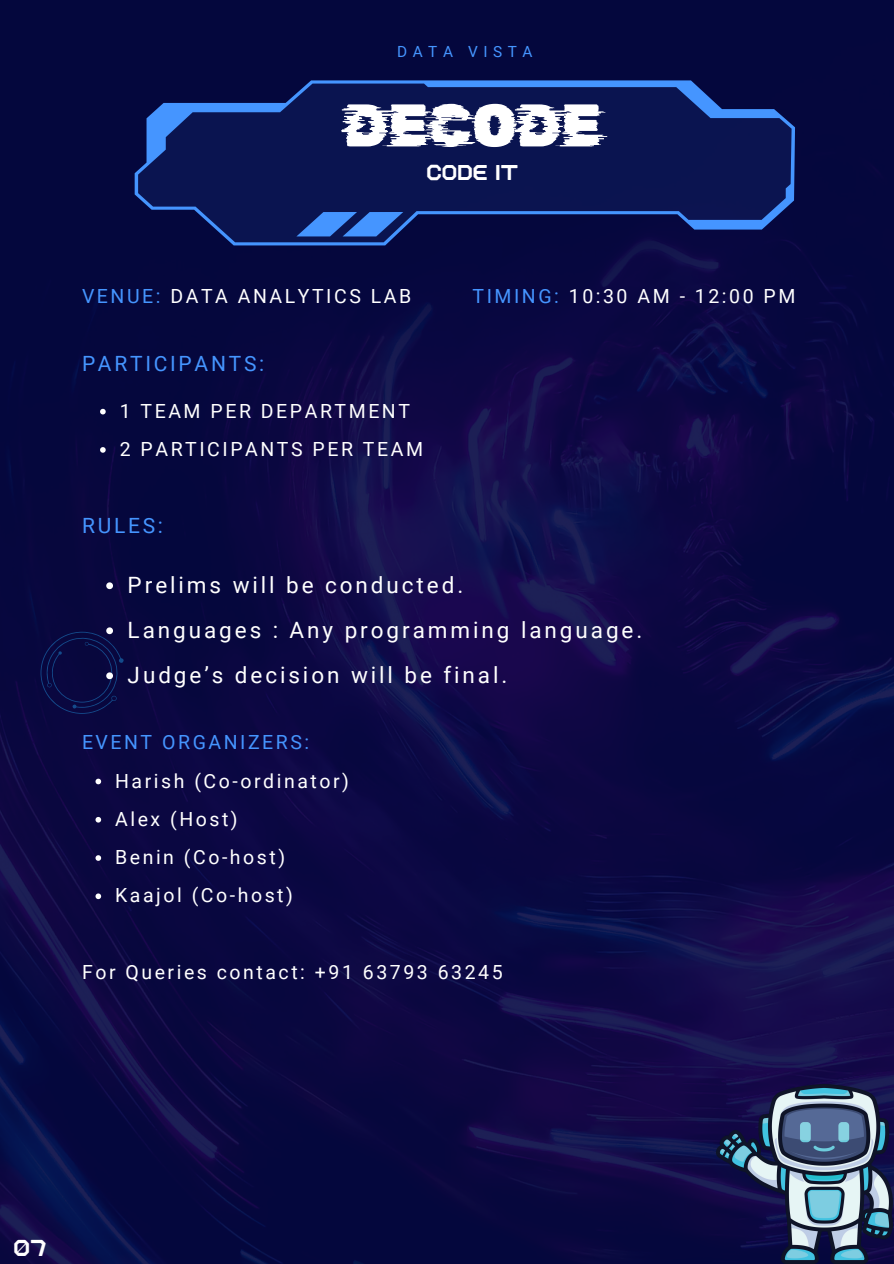
<style>
.page{position:relative;width:894px;height:1264px;background:#fff}
.page>*{position:absolute;margin:0;border:0;box-sizing:border-box;transform-origin:0 0}
.t1{font:60px "Rubik Glitch";color:#fff}
.t2{font:32.25px "TT RQND Pro Beta";color:#fff}
.t3{font:30px "TT RQND Pro Beta";color:#fff}
.t4{font:22.5px "Roboto";letter-spacing:.13em;color:#fff}
.t5{font:21px "Roboto";letter-spacing:.13em;color:#4595ff}
.t6{font:19.5px "Roboto";letter-spacing:.13em;color:#fff}
.t7{font:19.5px "Roboto";letter-spacing:.13em;color:#4595ff}
.t8{font:15.3px "Roboto";letter-spacing:.365em;color:#4595ff}
.s1{color:#4595ff}
</style>
<div class="page">
<img style="left:0;top:0;width:893px;height:1263px">
<svg style="left:135px;top:80px;width:659px;height:165px;background:#0e1c5b"></svg>
<svg style="left:296px;top:212px;width:107px;height:24px;background:#2f67c0"></svg>
<img style="left:715px;top:1084px;width:177px;height:179px">
<svg style="left:100px;top:409px;width:6px;height:5px"></svg>
<svg style="left:100px;top:447px;width:6px;height:6px"></svg>
<svg style="left:106px;top:582px;width:7px;height:7px"></svg>
<svg style="left:41px;top:627px;width:83px;height:87px;background:#0c0e46"></svg>
<svg style="left:95px;top:778px;width:6px;height:6px"></svg>
<svg style="left:95px;top:817px;width:6px;height:5px"></svg>
<svg style="left:95px;top:855px;width:6px;height:5px"></svg>
<svg style="left:95px;top:893px;width:6px;height:6px"></svg>
<h1 class="t8" style="left:397px;top:43px;width:137px">DATA VISTA</h1>
<p class="t1" style="left:343px;top:90px;width:259px">DECODE</p>
<h2 class="t3" style="left:426px;top:150px;width:93px">CODE IT</h2>
<p class="t6" style="left:82px;top:285px;width:331px"><span class="s1">VENUE:</span> DATA ANALYTICS LAB</p>
<p class="t6" style="left:472px;top:285px;width:324px"><span class="s1">TIMING:</span> 10:30 AM - 12:00 PM</p>
<p class="t5" style="left:82px;top:351px;width:184px">PARTICIPANTS:</p>
<p class="t6" style="left:120px;top:400px;width:292px">1 TEAM PER DEPARTMENT</p>
<p class="t6" style="left:120px;top:438px;width:305px">2 PARTICIPANTS PER TEAM</p>
<p class="t5" style="left:82px;top:514px;width:82px">RULES:</p>
<p class="t4" style="left:128px;top:571px;width:337px">Prelims will be conducted.</p>
<p class="t4" style="left:128px;top:616px;width:516px">Languages : Any programming language.</p>
<p class="t4" style="left:128px;top:661px;width:381px">Judge’s decision will be final.</p>
<h5 class="t7" style="left:82px;top:731px;width:229px">EVENT ORGANIZERS:</h5>
<p class="t6" style="left:115px;top:769px;width:235px">Harish (Co-ordinator)</p>
<p class="t6" style="left:115px;top:807px;width:124px">Alex (Host)</p>
<p class="t6" style="left:115px;top:846px;width:171px">Benin (Co-host)</p>
<p class="t6" style="left:115px;top:884px;width:179px">Kaajol (Co-host)</p>
<h6 class="t6" style="left:82px;top:960px;width:422px">For Queries contact: +91 63793 63245</h6>
<p class="t2" style="left:13px;top:1224px;width:35px">07</p>
</div>
